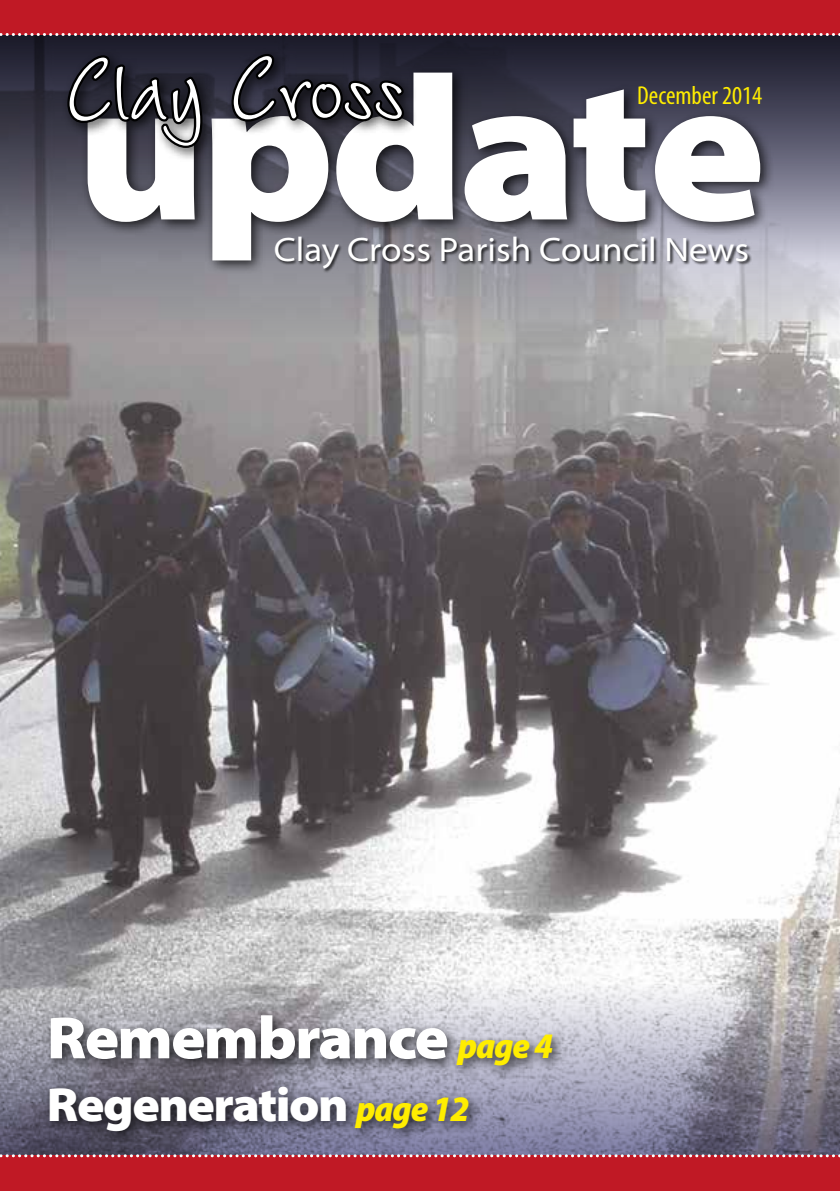
<style>
.page{position:relative;width:840px;height:1191px;background:#fff}
.page>*{position:absolute;margin:0;border:0;box-sizing:border-box;transform-origin:0 0}
.t1{font:900 semi-expanded 205px "Myriad Pro";letter-spacing:-.03em;color:#fff}
.t2{font:128.4px "Wiesbaden Swing LT Std";letter-spacing:-.01em;color:#fff}
.t3{font:900 semi-expanded 60px "Myriad Pro";letter-spacing:-.03em;color:#fff}
.t4{font:900 semi-expanded 48px "Myriad Pro";letter-spacing:-.03em;color:#fff}
.t5{font:semi-expanded 34px "Myriad Pro";color:#fff}
.t6{font:condensed 26px "Myriad Pro";color:#ffed00}
.s1{font-style:italic;font-stretch:semi-condensed;font-size:36px;color:#ffed00}
</style>
<div class="page">
<img style="left:0;top:336px;width:839px;height:647px">
<svg style="left:0;top:36px;width:839px;height:300px;background:#787881"></svg>
<div style="left:81px;top:65px;width:693px;height:209px;background:#000;opacity:.75"></div>
<div style="left:61px;top:47px;width:357px;height:116px;background:#000;opacity:.75"></div>
<svg style="left:69px;top:53px;width:45px;height:930px;background:#605c61"></svg>
<svg style="left:110px;top:62px;width:61px;height:62px;background:#15151c"></svg>
<svg style="left:159px;top:75px;width:42px;height:908px;background:#605c5f"></svg>
<svg style="left:233px;top:52px;width:45px;height:931px;background:#686569"></svg>
<svg style="left:275px;top:77px;width:131px;height:65px;background:#15151b"></svg>
<div style="left:275px;top:237px;width:476px;height:36px;background:#000;opacity:.75"></div>
<svg style="left:0;top:983px;width:839px;height:171px;background:#a09eac"></svg>
<div style="left:43px;top:1009px;width:522px;height:71px;background:#000;opacity:.75"></div>
<div style="left:43px;top:1081px;width:439px;height:65px;background:#000;opacity:.75"></div>
<div style="left:0;top:0;width:839px;height:35px;background:#c01925"></div>
<div style="left:0;top:1155px;width:839px;height:36px;background:#c01925"></div>
<svg style="left:0;top:33px;width:840px;height:3px"></svg>
<svg style="left:0;top:1154px;width:840px;height:3px"></svg>
<h2 class="t2" style="left:65px;top:17px;width:343px">Clay Cross</h2>
<h1 class="t1" style="left:75px;top:33px;width:691px">update</h1>
<p class="t6" style="left:636px;top:79px;width:126px">December 2014</p>
<p class="t5" style="left:274px;top:231px;width:476px">Clay Cross Parish Council News</p>
<h3 class="t3" style="left:47px;top:1003px;width:507px">Remembrance <span class="s1">page 4</span></h3>
<h3 class="t4" style="left:47px;top:1077px;width:423px">Regeneration <span class="s1">page 12</span></h3>
</div>
